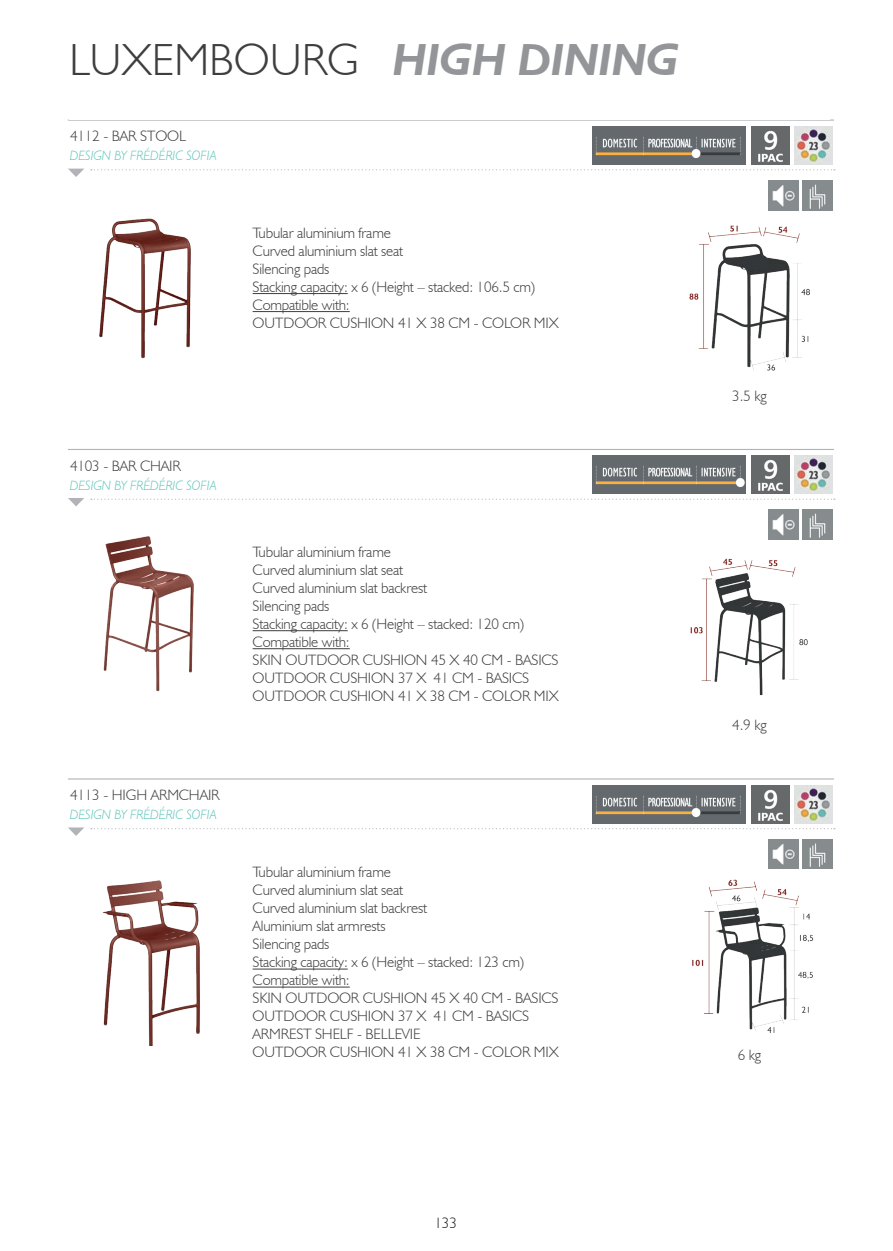
<style>
.page{position:relative;width:893px;height:1251px;background:#fff}
.page>*{position:absolute;margin:0;border:0;box-sizing:border-box;transform-origin:0 0}
.t1{font:300 45px "Humanist 521 BT";color:#3e3e3f}
.t2{font:300 15px/18px "Humanist 521 BT";letter-spacing:-.01em;color:#3e3e3f}
.t3{font:300 15px "Humanist 521 BT";color:#231f20}
.t4{font:italic 300 13.5px "Humanist 521 BT";color:#5fc5ba}
.s1{font-weight:700;font-style:italic;color:#939598}
</style>
<div class="page">
<svg style="left:91px;top:828px;width:744px;height:1px"></svg>
<hr style="left:68px;top:778px;width:766px;height:1px;background:#b2b3b7">
<hr style="left:253px;top:968px;width:95px;height:1px;background:#3e3e3f">
<hr style="left:253px;top:986px;width:97px;height:1px;background:#3e3e3f">
<img style="left:769px;top:839px;width:29px;height:29px">
<img style="left:803px;top:839px;width:29px;height:29px">
<img style="left:592px;top:785px;width:153px;height:38px">
<img style="left:752px;top:785px;width:38px;height:38px">
<img style="left:794px;top:785px;width:38px;height:38px">
<svg style="left:68px;top:827px;width:16px;height:8px"></svg>
<svg style="left:91px;top:498px;width:744px;height:1px"></svg>
<hr style="left:68px;top:449px;width:766px;height:1px;background:#b2b3b7">
<hr style="left:253px;top:630px;width:95px;height:1px;background:#3e3e3f">
<hr style="left:253px;top:648px;width:97px;height:1px;background:#3e3e3f">
<img style="left:769px;top:509px;width:29px;height:30px">
<img style="left:803px;top:509px;width:29px;height:30px">
<img style="left:592px;top:455px;width:153px;height:38px">
<img style="left:752px;top:455px;width:38px;height:38px">
<img style="left:794px;top:455px;width:38px;height:38px">
<img style="left:690px;top:558px;width:118px;height:138px">
<svg style="left:68px;top:498px;width:16px;height:8px"></svg>
<svg style="left:91px;top:169px;width:744px;height:1px"></svg>
<hr style="left:68px;top:119px;width:766px;height:2px;background:#b2b3b7">
<hr style="left:253px;top:293px;width:95px;height:1px;background:#3e3e3f">
<hr style="left:253px;top:311px;width:97px;height:1px;background:#3e3e3f">
<img style="left:769px;top:180px;width:29px;height:30px">
<img style="left:803px;top:180px;width:29px;height:30px">
<img style="left:592px;top:126px;width:153px;height:38px">
<img style="left:752px;top:126px;width:38px;height:38px">
<img style="left:794px;top:126px;width:38px;height:38px">
<img style="left:689px;top:225px;width:121px;height:146px">
<svg style="left:68px;top:168px;width:16px;height:9px"></svg>
<img style="left:103px;top:536px;width:91px;height:156px">
<img style="left:99px;top:218px;width:92px;height:141px">
<img style="left:102px;top:880px;width:98px;height:165px">
<img style="left:692px;top:879px;width:122px;height:154px">
<h1 class="t1" style="left:69px;top:32px;width:612px">LUXEMBOURG <span class="s1">HIGH DINING</span></h1>
<p class="t2" style="left:70px;top:127px;width:118px">4112 - BAR STOOL</p>
<p class="t4" style="left:70px;top:147px;width:149px">DESIGN BY FRÉDÉRIC SOFIA</p>
<p class="t2" style="left:253px;top:223px;width:308px">Tubular aluminium frame<br>Curved aluminium slat seat<br>Silencing pads<br>Stacking capacity: x 6 (Height – stacked: 106.5 cm)<br>Compatible with:<br>OUTDOOR CUSHION 41 X 38 CM - COLOR MIX</p>
<p class="t2" style="left:70px;top:456px;width:112px">4103 - BAR CHAIR</p>
<p class="t4" style="left:70px;top:476px;width:149px">DESIGN BY FRÉDÉRIC SOFIA</p>
<p class="t2" style="left:253px;top:542px;width:308px">Tubular aluminium frame<br>Curved aluminium slat seat<br>Curved aluminium slat backrest<br>Silencing pads<br>Stacking capacity: x 6 (Height – stacked: 120 cm)<br>Compatible with:<br>SKIN OUTDOOR CUSHION 45 X 40 CM - BASICS<br>OUTDOOR CUSHION 37 X 41 CM - BASICS<br>OUTDOOR CUSHION 41 X 38 CM - COLOR MIX</p>
<p class="t2" style="left:70px;top:785px;width:151px">4113 - HIGH ARMCHAIR</p>
<p class="t4" style="left:70px;top:806px;width:149px">DESIGN BY FRÉDÉRIC SOFIA</p>
<p class="t2" style="left:253px;top:862px;width:308px">Tubular aluminium frame<br>Curved aluminium slat seat<br>Curved aluminium slat backrest<br>Aluminium slat armrests<br>Silencing pads<br>Stacking capacity: x 6 (Height – stacked: 123 cm)<br>Compatible with:<br>SKIN OUTDOOR CUSHION 45 X 40 CM - BASICS<br>OUTDOOR CUSHION 37 X 41 CM - BASICS<br>ARMREST SHELF - BELLEVIE<br>OUTDOOR CUSHION 41 X 38 CM - COLOR MIX</p>
<p class="t2" style="left:732px;top:386px;width:36px">3.5 kg</p>
<p class="t2" style="left:732px;top:715px;width:36px">4.9 kg</p>
<p class="t2" style="left:738px;top:1045px;width:25px">6 kg</p>
<p class="t3" style="left:434px;top:1213px;width:24px">133</p>
</div>
